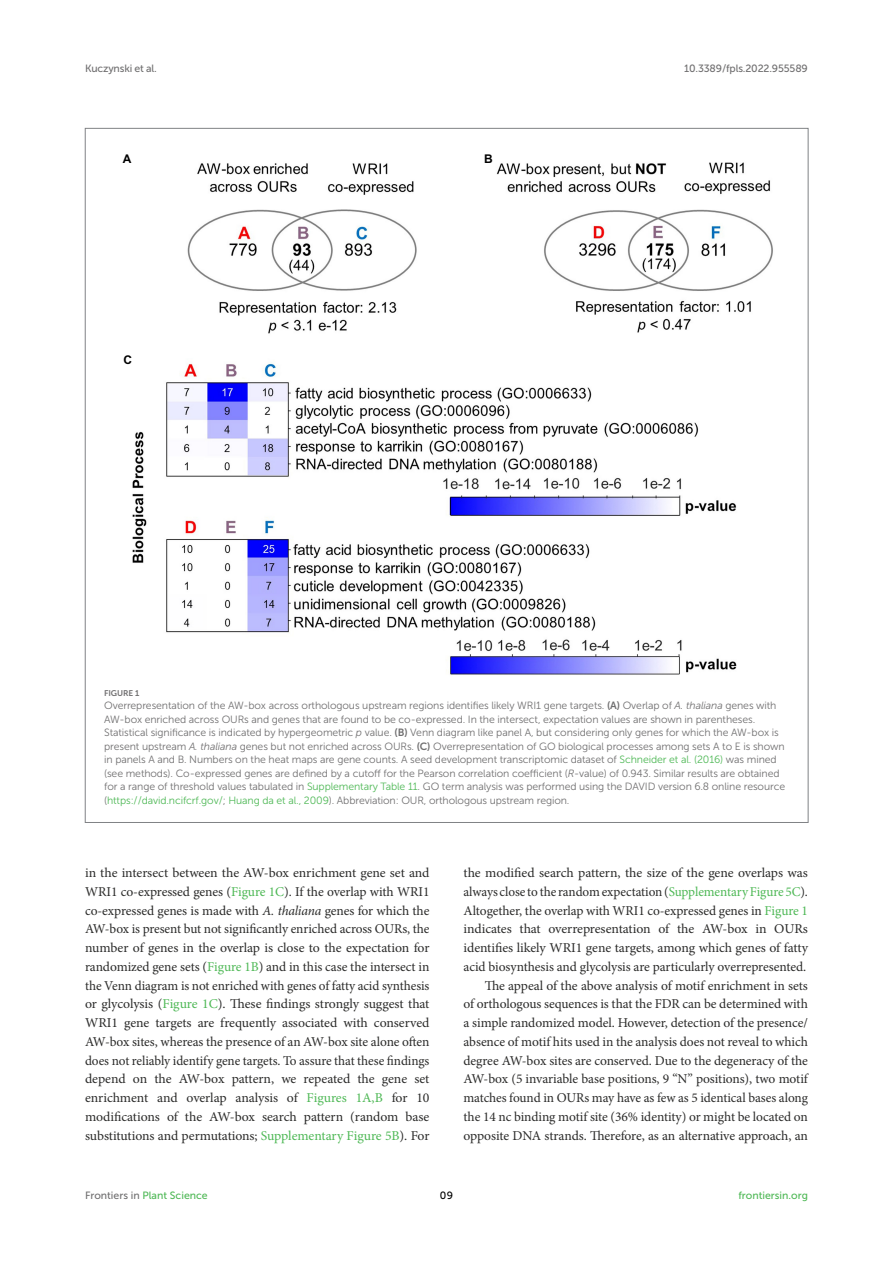
<style>
.page{position:relative;width:893px;height:1263px;background:#fff}
.page>*{position:absolute;margin:0;border:0;box-sizing:border-box;transform-origin:0 0}
.TEXT_FLUSH{font:13.5px/18.8px "Minion Pro";letter-spacing:-.01em;color:#2b2b2a;text-align:justify}
.TEXT{font:13.5px/18.8px "Minion Pro";letter-spacing:-.01em;color:#2b2b2a;text-align:justify}
.t1{font:700 12px "Arial";color:#000}
.FIG_LEG_copy{font:10.5px/13.5px "Museo Sans 300";letter-spacing:-.01em;color:#706f70}
.t2{font:10.5px "Museo Sans 500";letter-spacing:-.015em;color:#706f70}
.t3{font:10.5px "Museo Sans 500";color:#4eb855}
.t4{font:10.5px "Museo Sans 500";color:#000}
.FIG_HD{font:8.25px "Museo Sans 700";letter-spacing:-.01em;color:#706f70}
.s1{font-family:"Museo Sans 700"}
.s2{font-style:italic}
.s3{color:#4eb855}
.s4{color:#706f70}
</style>
<div class="page">
<img style="left:132px;top:162px;width:641px;height:513px">
<p class="t2" style="left:85px;top:63px;width:73px">Kuczynski et al.</p>
<p class="t2" style="left:684px;top:63px;width:125px">10.3389/fpls.2022.955589</p>
<p class="t1" style="left:123px;top:150px;width:10px">A</p>
<p class="t1" style="left:484px;top:150px;width:10px">B</p>
<p class="t1" style="left:123px;top:351px;width:10px">C</p>
<p class="FIG_HD" style="left:104px;top:688px;width:37px">FIGURE 1</p>
<p class="FIG_LEG_copy" style="left:104px;top:699px;width:682px">Overrepresentation of the AW-box across orthologous upstream regions identifies likely WRI1 gene targets. <span class="s1">(A)</span> Overlap of <span class="s2">A. thaliana</span> genes with AW-box enriched across OURs and genes that are found to be co-expressed. In the intersect, expectation values are shown in parentheses.<br>Statistical significance is indicated by hypergeometric <span class="s2">p</span> value. <span class="s1">(B)</span> Venn diagram like panel A, but considering only genes for which the AW-box is present upstream <span class="s2">A. thaliana</span> genes but not enriched across OURs. <span class="s1">(C)</span> Overrepresentation of GO biological processes among sets A to E is shown in panels A and B. Numbers on the heat maps are gene counts. A seed development transcriptomic dataset of <span class="s3">Schneider et al. (2016)</span> was mined (see methods). Co-expressed genes are defined by a cutoff for the Pearson correlation coefficient (<span class="s2">R</span>-value) of 0.943. Similar results are obtained for a range of threshold values tabulated in <span class="s3">Supplementary Table 11</span>. GO term analysis was performed using the DAVID version 6.8 online resource (<span class="s3">https://david.ncifcrf.gov/</span>; <span class="s3">Huang da et al., 2009</span>). Abbreviation: OUR, orthologous upstream region.</p>
<p class="TEXT_FLUSH" style="left:85px;top:863px;width:346px">in the intersect between the AW-box enrichment gene set and WRI1 co-expressed genes (<span class="s3">Figure 1C</span>). If the overlap with WRI1 co-expressed genes is made with <span class="s2">A. thaliana</span> genes for which the AW-box is present but not significantly enriched across OURs, the number of genes in the overlap is close to the expectation for randomized gene sets (<span class="s3">Figure 1B</span>) and in this case the intersect in the Venn diagram is not enriched with genes of fatty acid synthesis or glycolysis (<span class="s3">Figure 1C</span>). These findings strongly suggest that WRI1 gene targets are frequently associated with conserved AW-box sites, whereas the presence of an AW-box site alone often does not reliably identify gene targets. To assure that these findings depend on the AW-box pattern, we repeated the gene set enrichment and overlap analysis of <span class="s3">Figures 1A,B</span> for 10 modifications of the AW-box search pattern (random base substitutions and permutations; <span class="s3">Supplementary Figure 5B</span>). For</p>
<p class="TEXT_FLUSH" style="left:463px;top:863px;width:346px">the modified search pattern, the size of the gene overlaps was always close to the random expectation (<span class="s3">Supplementary Figure 5C</span>).<br>Altogether, the overlap with WRI1 co-expressed genes in <span class="s3">Figure 1 </span>indicates that overrepresentation of the AW-box in OURs identifies likely WRI1 gene targets, among which genes of fatty acid biosynthesis and glycolysis are particularly overrepresented.</p>
<p class="TEXT" style="left:463px;top:976px;width:346px;text-indent:21px">The appeal of the above analysis of motif enrichment in sets of orthologous sequences is that the FDR can be determined with a simple randomized model. However, detection of the presence/ absence of motif hits used in the analysis does not reveal to which degree AW-box sites are conserved. Due to the degeneracy of the AW-box (5 invariable base positions, 9 “N” positions), two motif matches found in OURs may have as few as 5 identical bases along the 14 nc binding motif site (36% identity) or might be located on opposite DNA strands. Therefore, as an alternative approach, an</p>
<p class="t3" style="left:85px;top:1190px;width:124px"><span class="s4">Frontiers in</span> Plant Science</p>
<p class="t4" style="left:440px;top:1190px;width:15px">09</p>
<p class="t3" style="left:738px;top:1190px;width:71px">frontiersin.org</p>
</div>
